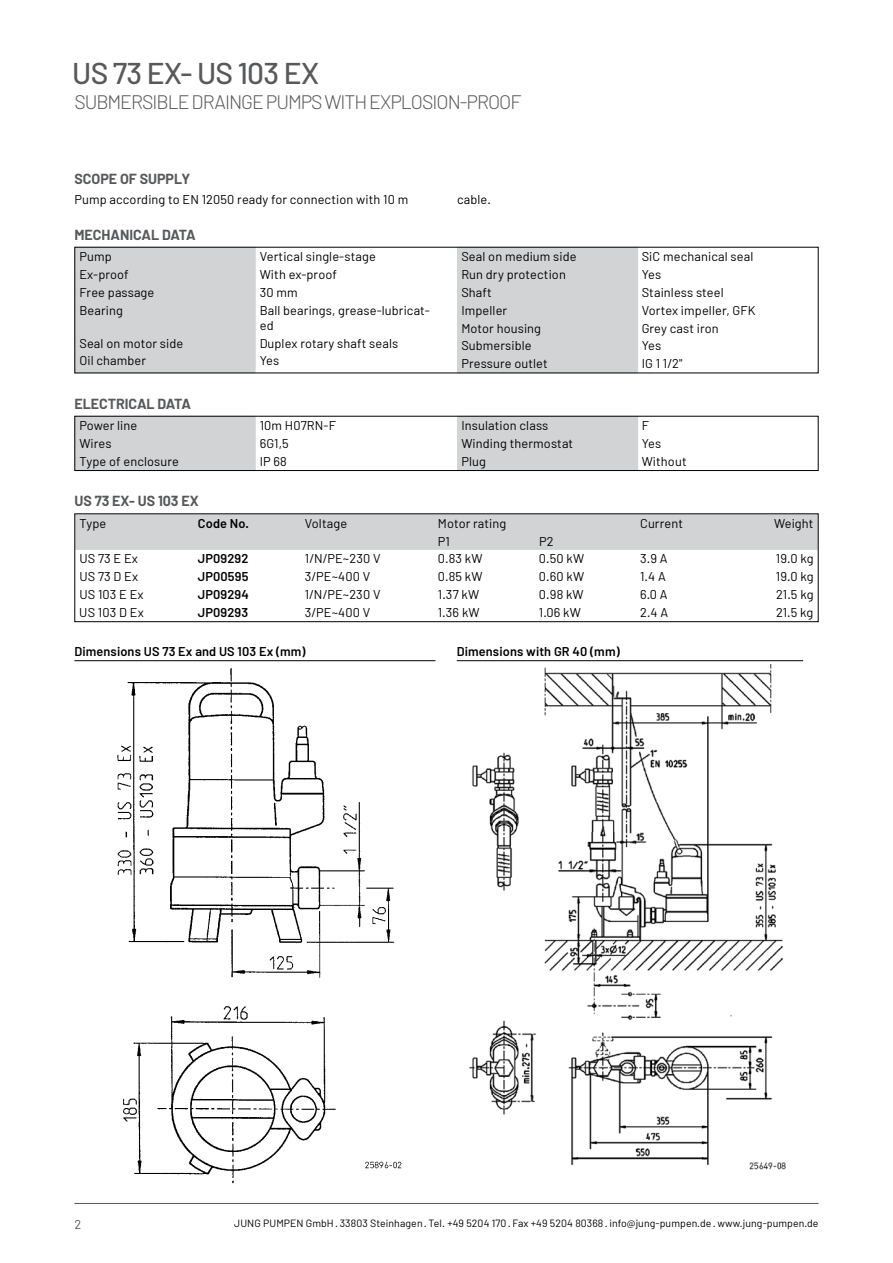
<style>
.page{position:relative;width:893px;height:1263px;background:#fff}
.page>*{position:absolute;margin:0;border:0;box-sizing:border-box;transform-origin:0 0}
.t1{font:500 30px "Barlow";letter-spacing:-.025em;color:#58595b}
.t2{font:300 19.5px "Barlow";letter-spacing:-.05em;color:#58595b}
.t3{font:700 14.25px "Barlow";color:#58595b}
.t4{font:12.75px/15px "Barlow";letter-spacing:.01em;color:#000}
.t5{font:600 12.75px "Barlow";letter-spacing:.01em;color:#000}
.t6{font:12.75px "Barlow";color:#58595b}
.t7{font:10.5px "Barlow";letter-spacing:.01em;color:#000}
</style>
<div class="page">
<hr style="left:74px;top:1203px;width:745px;height:1px;background:#58595b">
<div style="left:76px;top:515px;width:741px;height:35px;background:#d1d3d4"></div>
<div style="left:74px;top:513px;width:745px;height:109px;border:1px solid #000"></div>
<svg style="left:76px;top:249px;width:562px;height:122px"></svg>
<div style="left:76px;top:249px;width:179px;height:121px;background:#d1d3d4"></div>
<div style="left:457px;top:249px;width:180px;height:122px;background:#d1d3d4"></div>
<svg style="left:76px;top:418px;width:562px;height:51px"></svg>
<div style="left:74px;top:416px;width:745px;height:55px;border:1px solid #000"></div>
<hr style="left:74px;top:660px;width:361px;height:1px;background:#000">
<img style="left:117px;top:668px;width:285px;height:516px">
<hr style="left:457px;top:660px;width:346px;height:1px;background:#000">
<img style="left:469px;top:665px;width:317px;height:505px">
<h1 class="t1" style="left:72px;top:55px;width:248px">US 73 EX- US 103 EX</h1>
<h2 class="t2" style="left:74px;top:90px;width:449px">SUBMERSIBLE DRAINGE PUMPS WITH EXPLOSION-PROOF</h2>
<p class="t3" style="left:74px;top:170px;width:117px">SCOPE OF SUPPLY</p>
<p class="t4" style="left:74px;top:192px;width:335px">Pump according to EN 12050 ready for connection with 10 m</p>
<p class="t4" style="left:457px;top:192px;width:35px">cable.</p>
<p class="t3" style="left:74px;top:226px;width:123px">MECHANICAL DATA</p>
<p class="t4" style="left:79px;top:249px;width:34px">Pump</p>
<p class="t4" style="left:260px;top:249px;width:118px">Vertical single-stage</p>
<p class="t4" style="left:79px;top:267px;width:51px">Ex-proof</p>
<p class="t4" style="left:260px;top:267px;width:79px">With ex-proof</p>
<p class="t4" style="left:79px;top:284px;width:76px">Free passage</p>
<p class="t4" style="left:260px;top:284px;width:39px">30 mm</p>
<p class="t4" style="left:79px;top:302px;width:45px">Bearing</p>
<p class="t4" style="left:260px;top:302px;width:172px">Ball bearings, grease-lubricat&shy;ed</p>
<p class="t4" style="left:79px;top:335px;width:105px">Seal on motor side</p>
<p class="t4" style="left:260px;top:335px;width:140px">Duplex rotary shaft seals</p>
<p class="t4" style="left:79px;top:353px;width:68px">Oil chamber</p>
<p class="t4" style="left:260px;top:353px;width:21px">Yes</p>
<p class="t3" style="left:74px;top:395px;width:118px">ELECTRICAL DATA</p>
<p class="t4" style="left:79px;top:418px;width:59px">Power line</p>
<p class="t4" style="left:260px;top:418px;width:78px">10m H07RN-F</p>
<p class="t4" style="left:79px;top:436px;width:34px">Wires</p>
<p class="t4" style="left:260px;top:436px;width:31px">6G1,5</p>
<p class="t4" style="left:79px;top:453px;width:101px">Type of enclosure</p>
<p class="t4" style="left:260px;top:453px;width:29px">IP 68</p>
<p class="t3" style="left:74px;top:492px;width:126px">US 73 EX- US 103 EX</p>
<p class="t4" style="left:461px;top:249px;width:117px">Seal on medium side</p>
<p class="t4" style="left:642px;top:249px;width:113px">SiC mechanical seal</p>
<p class="t4" style="left:461px;top:267px;width:106px">Run dry protection</p>
<p class="t4" style="left:642px;top:267px;width:21px">Yes</p>
<p class="t4" style="left:461px;top:284px;width:32px">Shaft</p>
<p class="t4" style="left:642px;top:284px;width:83px">Stainless steel</p>
<p class="t4" style="left:461px;top:302px;width:47px">Impeller</p>
<p class="t4" style="left:642px;top:302px;width:115px">Vortex impeller, GFK</p>
<p class="t4" style="left:461px;top:320px;width:81px">Motor housing</p>
<p class="t4" style="left:642px;top:320px;width:79px">Grey cast iron</p>
<p class="t4" style="left:461px;top:338px;width:72px">Submersible</p>
<p class="t4" style="left:642px;top:338px;width:21px">Yes</p>
<p class="t4" style="left:461px;top:356px;width:88px">Pressure outlet</p>
<p class="t4" style="left:642px;top:356px;width:42px">IG 1 1/2"</p>
<p class="t4" style="left:461px;top:418px;width:88px">Insulation class</p>
<p class="t4" style="left:642px;top:418px;width:9px">F</p>
<p class="t4" style="left:461px;top:436px;width:113px">Winding thermostat</p>
<p class="t4" style="left:642px;top:436px;width:21px">Yes</p>
<p class="t4" style="left:461px;top:453px;width:26px">Plug</p>
<p class="t4" style="left:642px;top:453px;width:46px">Without</p>
<p class="t4" style="left:79px;top:515px;width:28px">Type</p>
<p class="t5" style="left:198px;top:515px;width:53px">Code No.</p>
<p class="t4" style="left:305px;top:515px;width:44px">Voltage</p>
<p class="t4" style="left:438px;top:515px;width:70px">Motor rating</p>
<p class="t4" style="left:640px;top:515px;width:44px">Current</p>
<p class="t4" style="left:774px;top:515px;width:41px">Weight</p>
<p class="t4" style="left:438px;top:533px;width:14px">P1</p>
<p class="t4" style="left:539px;top:533px;width:16px">P2</p>
<p class="t4" style="left:79px;top:551px;width:60px">US 73 E Ex</p>
<p class="t5" style="left:198px;top:551px;width:52px">JP09292</p>
<p class="t4" style="left:305px;top:551px;width:77px">1/N/PE~230 V</p>
<p class="t4" style="left:438px;top:551px;width:46px">0.83 kW</p>
<p class="t4" style="left:539px;top:551px;width:47px">0.50 kW</p>
<p class="t4" style="left:640px;top:551px;width:29px">3.9 A</p>
<p class="t4" style="left:776px;top:551px;width:39px">19.0 kg</p>
<p class="t4" style="left:79px;top:569px;width:60px">US 73 D Ex</p>
<p class="t5" style="left:198px;top:569px;width:52px">JP00595</p>
<p class="t4" style="left:305px;top:569px;width:67px">3/PE~400 V</p>
<p class="t4" style="left:438px;top:569px;width:46px">0.85 kW</p>
<p class="t4" style="left:539px;top:569px;width:47px">0.60 kW</p>
<p class="t4" style="left:640px;top:569px;width:27px">1.4 A</p>
<p class="t4" style="left:776px;top:569px;width:39px">19.0 kg</p>
<p class="t4" style="left:79px;top:587px;width:66px">US 103 E Ex</p>
<p class="t5" style="left:198px;top:587px;width:53px">JP09294</p>
<p class="t4" style="left:305px;top:587px;width:77px">1/N/PE~230 V</p>
<p class="t4" style="left:438px;top:587px;width:43px">1.37 kW</p>
<p class="t4" style="left:539px;top:587px;width:46px">0.98 kW</p>
<p class="t4" style="left:640px;top:587px;width:29px">6.0 A</p>
<p class="t4" style="left:776px;top:587px;width:39px">21.5 kg</p>
<p class="t4" style="left:79px;top:605px;width:66px">US 103 D Ex</p>
<p class="t5" style="left:198px;top:604px;width:52px">JP09293</p>
<p class="t4" style="left:305px;top:605px;width:67px">3/PE~400 V</p>
<p class="t4" style="left:438px;top:605px;width:43px">1.36 kW</p>
<p class="t4" style="left:539px;top:605px;width:44px">1.06 kW</p>
<p class="t4" style="left:640px;top:605px;width:30px">2.4 A</p>
<p class="t4" style="left:776px;top:605px;width:39px">21.5 kg</p>
<p class="t5" style="left:74px;top:643px;width:233px">Dimensions US 73 Ex and US 103 Ex (mm)</p>
<p class="t5" style="left:457px;top:643px;width:164px">Dimensions with GR 40 (mm)</p>
<p class="t6" style="left:74px;top:1216px;width:8px">2</p>
<p class="t7" style="left:234px;top:1216px;width:586px">JUNG PUMPEN GmbH · 33803 Steinhagen · Tel. +49 5204 170 · Fax +49 5204 80368 · info@jung-pumpen.de · www.jung-pumpen.de</p>
</div>
